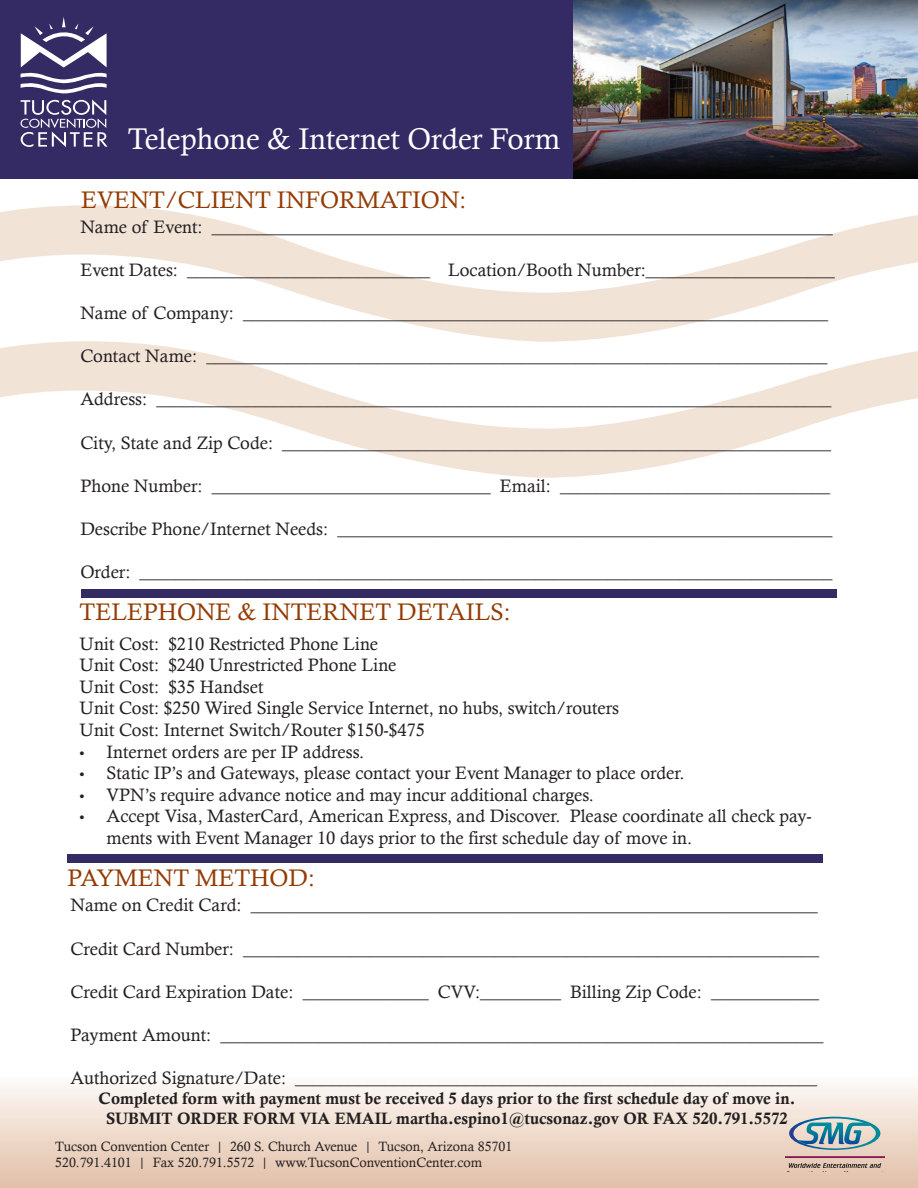
<style>
.page{position:relative;width:918px;height:1188px;background:#fff}
.page>*{position:absolute;margin:0;border:0;box-sizing:border-box;transform-origin:0 0}
.t1{font:30px "Calisto";color:#fff}
.t2{font:24px "Calisto";color:#933b03}
.t3{font:18px/21.6px "Calisto";color:#231f20}
.t4{font:16.5px/19.8px "Calis MT Bol";color:#231f20;text-align:center}
.t5{font:13.5px/16.2px "Calisto";color:#231f20}
.s1{font-family:"Myriad Pro"}
</style>
<div class="page">
<svg style="left:0;top:1085px;width:918px;height:103px"></svg>
<svg style="left:0;top:205px;width:918px;height:136px"></svg>
<svg style="left:0;top:341px;width:918px;height:137px"></svg>
<div style="left:0;top:0;width:573px;height:178px;background:#342b65"></div>
<svg style="left:21px;top:17px;width:87px;height:130px"></svg>
<img style="left:573px;top:0;width:345px;height:178px">
<div style="left:81px;top:590px;width:756px;height:8px;background:#342b65"></div>
<hr style="left:785px;top:1157px;width:100px;height:1px;background:#263996">
<svg style="left:789px;top:1117px;width:91px;height:33px"></svg>
<svg style="left:786px;top:1163px;width:95px;height:9px"></svg>
<div style="left:68px;top:854px;width:756px;height:9px;background:#342b65"></div>
<h1 class="t1" style="left:128px;top:121px;width:434px">Telephone &amp; Internet Order Form</h1>
<h2 class="t2" style="left:81px;top:186px;width:387px">EVENT/CLIENT INFORMATION:</h2>
<p class="t3" style="left:80px;top:215px;width:754px">Name of Event: _____________________________________________________________________</p>
<p class="t3" style="left:80px;top:259px;width:756px">Event Dates: ___________________________ Location/Booth Number:_____________________</p>
<p class="t3" style="left:80px;top:302px;width:749px">Name of Company: _________________________________________________________________</p>
<p class="t3" style="left:80px;top:345px;width:749px">Contact Name: _____________________________________________________________________</p>
<p class="t3" style="left:80px;top:388px;width:753px">Address: ___________________________________________________________________________</p>
<p class="t3" style="left:80px;top:431px;width:752px">City, State and Zip Code: _____________________________________________________________</p>
<p class="t3" style="left:80px;top:475px;width:751px">Phone Number: _______________________________ Email: ______________________________</p>
<p class="t3" style="left:80px;top:518px;width:754px">Describe Phone/Internet Needs: _______________________________________________________</p>
<p class="t3" style="left:80px;top:561px;width:754px">Order: _____________________________________________________________________________</p>
<h2 class="t2" style="left:80px;top:598px;width:432px">TELEPHONE &amp; INTERNET DETAILS:</h2>
<p class="t3" style="left:80px;top:632px;width:541px">Unit Cost: $210 Restricted Phone Line<br>Unit Cost: $240 Unrestricted Phone Line<br>Unit Cost: $35 Handset<br>Unit Cost: $250 Wired Single Service Internet, no hubs, switch/routers Unit Cost: Internet Switch/Router $150-$475</p>
<p class="t3" style="left:80px;top:740px;width:286px"><span class="s1">•</span> Internet orders are per IP address.</p>
<p class="t3" style="left:80px;top:762px;width:606px"><span class="s1">•</span> Static IP’s and Gateways, please contact your Event Manager to place order.</p>
<p class="t3" style="left:80px;top:784px;width:516px"><span class="s1">•</span> VPN’s require advance notice and may incur additional charges.</p>
<p class="t3" style="left:107px;top:805px;width:707px;text-indent:-27px"><span class="s1">•</span> Accept Visa, MasterCard, American Express, and Discover. Please coordinate all check pay&shy;ments with Event Manager 10 days prior to the first schedule day of move in.</p>
<h2 class="t2" style="left:68px;top:864px;width:249px">PAYMENT METHOD:</h2>
<p class="t3" style="left:70px;top:894px;width:749px">Name on Credit Card: _______________________________________________________________</p>
<p class="t3" style="left:70px;top:937px;width:750px">Credit Card Number: ________________________________________________________________</p>
<p class="t3" style="left:70px;top:981px;width:750px">Credit Card Expiration Date: ______________ CVV:_________ Billing Zip Code: ____________</p>
<p class="t3" style="left:70px;top:1024px;width:754px">Payment Amount: ___________________________________________________________________</p>
<p class="t3" style="left:70px;top:1067px;width:748px">Authorized Signature/Date: __________________________________________________________</p>
<p class="t4" style="left:99px;top:1088px;width:698px">Completed form with payment must be received 5 days prior to the first schedule day of move in.<br>SUBMIT ORDER FORM VIA EMAIL martha.espino1@tucsonaz.gov OR FAX 520.791.5572</p>
<p class="t5" style="left:55px;top:1138px;width:458px">Tucson Convention Center | 260 S. Church Avenue | Tucson, Arizona 85701<br>520.791.4101 | Fax 520.791.5572 | www.TucsonConventionCenter.com</p>
</div>
